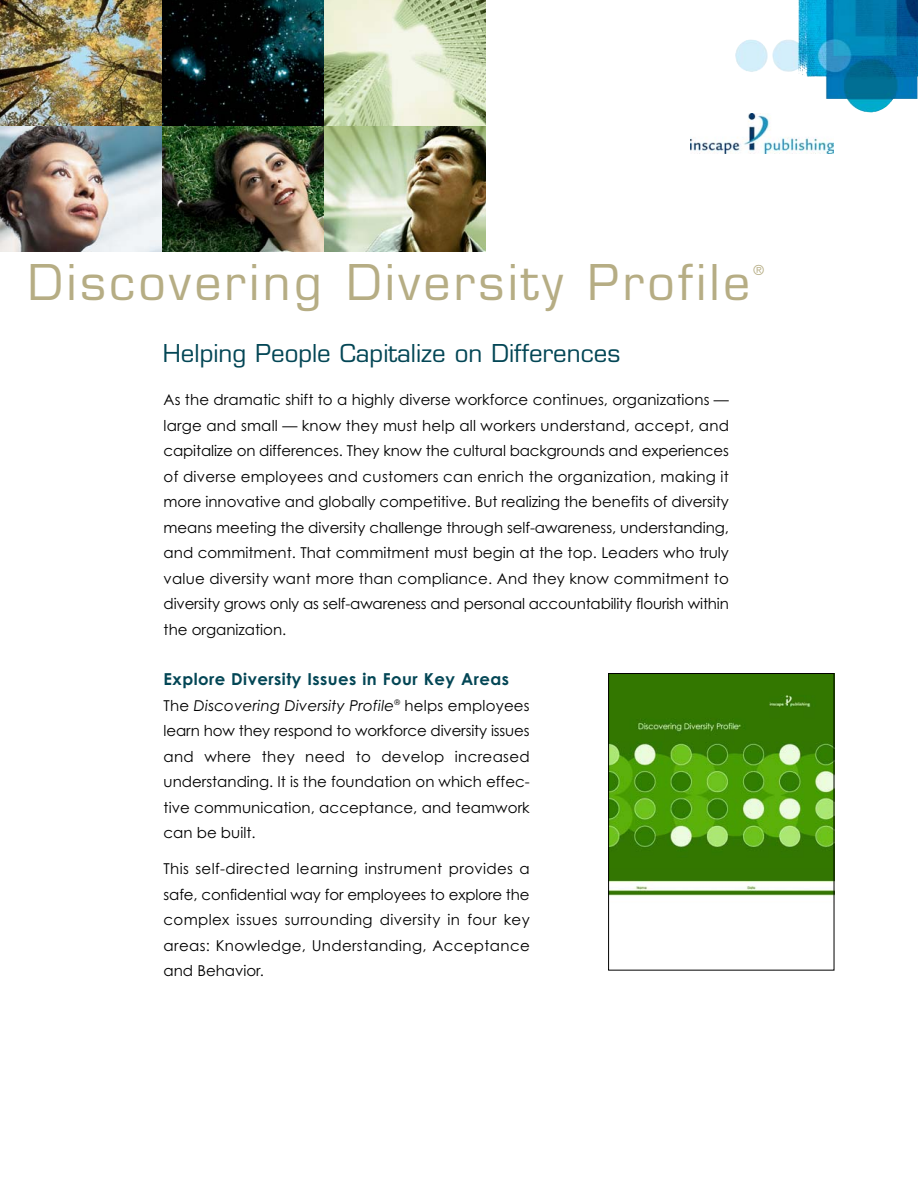
<style>
.page{position:relative;width:918px;height:1188px;background:#fff}
.page>*{position:absolute;margin:0;border:0;box-sizing:border-box;transform-origin:0 0}
.t1{font:48px "Eurostile";letter-spacing:.07em;color:#b6ad84}
.t2{font:24px "Eurostile";color:#034655}
.t3{font:700 16.5px "Century Gothic";letter-spacing:.03em;color:#034655}
.t4{font:15px/25.5px "Century Gothic";letter-spacing:.005em;color:#000;text-align:justify}
.t5{font:13.5px "Eurostile";color:#b6ad84}
.s1{font-style:italic}
</style>
<div class="page">
<svg style="left:735px;top:0;width:183px;height:114px"></svg>
<img style="left:690px;top:114px;width:144px;height:39px">
<img style="left:0;top:0;width:486px;height:252px">
<img style="left:0;top:0;width:162px;height:126px">
<img style="left:162px;top:126px;width:162px;height:126px">
<svg style="left:162px;top:0;width:162px;height:126px;background:#051315"></svg>
<img style="left:610px;top:675px;width:222px;height:221px">
<div style="left:608px;top:673px;width:226px;height:297px;border:1px solid #000"></div>
<h1 class="t1" style="left:28px;top:264px;width:724px">Discovering Diversity Profile</h1>
<p class="t5" style="left:754px;top:265px;width:12px">®</p>
<h2 class="t2" style="left:163px;top:344px;width:459px">Helping People Capitalize on Differences</h2>
<p class="t4" style="left:164px;top:389px;width:567px">As the dramatic shift to a highly diverse workforce continues, organizations — large and small — know they must help all workers understand, accept, and capitalize on differences. They know the cultural backgrounds and experiences of diverse employees and customers can enrich the organization, making it more innovative and globally competitive. But realizing the benefits of diversity means meeting the diversity challenge through self-awareness, understanding, and commitment. That commitment must begin at the top. Leaders who truly value diversity want more than compliance. And they know commitment to diversity grows only as self-awareness and personal accountability flourish within the organization.</p>
<p class="t3" style="left:164px;top:673px;width:347px">Explore Diversity Issues in Four Key Areas</p>
<p class="t4" style="left:164px;top:694px;width:368px">The <span class="s1">Discovering Diversity Profile</span><sup>®</sup> helps employees learn how they respond to workforce diversity issues and where they need to develop increased understanding. It is the foundation on which effec&shy;tive communication, acceptance, and teamwork can be built.</p>
<p class="t4" style="left:164px;top:858px;width:368px">This self-directed learning instrument provides a safe, confidential way for employees to explore the complex issues surrounding diversity in four key areas: Knowledge, Understanding, Acceptance and Behavior.</p>
</div>
